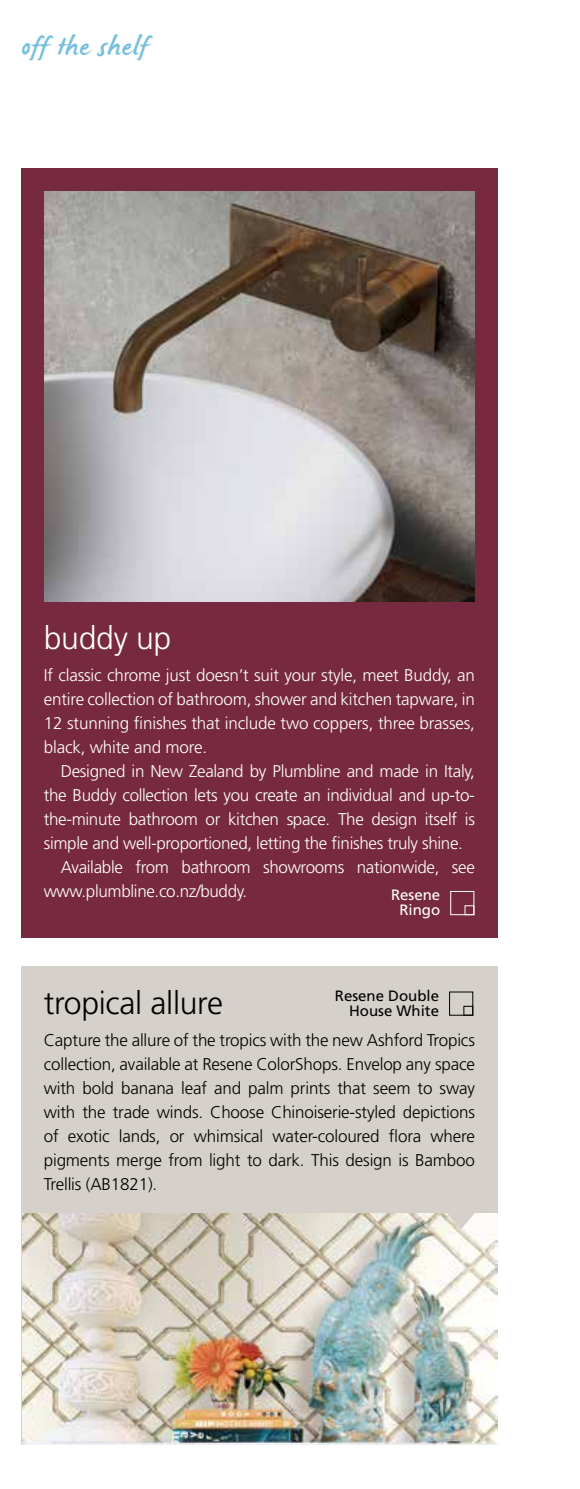
<style>
.page{position:relative;width:580px;height:1489px;background:#fff}
.page>*{position:absolute;margin:0;border:0;box-sizing:border-box;transform-origin:0 0}
.t1{font:300 32px "Frutiger";letter-spacing:-.01em;color:#000}
.t2{font:300 32px "Frutiger";letter-spacing:-.01em;color:#fff}
.t3{font:26px "James Paul";letter-spacing:.035em;color:#76c0dd}
.t4{font:300 17px/24px "Frutiger";letter-spacing:-.02em;color:#fff;text-align:justify}
.t5{font:300 17px/24px "Frutiger";letter-spacing:-.01em;color:#000;text-align:justify}
.t6{font:15px "Frutiger";color:#000}
.t7{font:15px/15px "Frutiger";color:#fff;text-align:center}
</style>
<div class="page">
<div style="left:21px;top:169px;width:477px;height:768px;background:#772940"></div>
<div style="left:21px;top:966px;width:477px;height:478px;background:#d5d1ca"></div>
<div style="left:450px;top:891px;width:24px;height:24px;border:1px solid #fff"></div>
<div style="left:465px;top:905px;width:9px;height:10px;border:1px solid #fff"></div>
<div style="left:449px;top:991px;width:24px;height:24px;border:1px solid #000"></div>
<div style="left:464px;top:1006px;width:9px;height:9px;border:1px solid #000"></div>
<img style="left:44px;top:191px;width:430px;height:410px">
<img style="left:22px;top:1213px;width:476px;height:231px">
<svg style="left:447px;top:1213px;width:28px;height:16px"></svg>
<h2 class="t3" style="left:21px;top:33px;width:127px">off the shelf</h2>
<h1 class="t2" style="left:44px;top:619px;width:129px">buddy up</h1>
<p class="t4" style="left:44px;top:663px;width:433px">If classic chrome just doesn’t suit your style, meet Buddy, an entire collection of bathroom, shower and kitchen tapware, in 12 stunning finishes that include two coppers, three brasses, black, white and more.</p>
<p class="t4" style="left:61px;top:759px;width:416px">Designed in New Zealand by Plumbline and made in Italy,</p>
<p class="t4" style="left:44px;top:783px;width:433px">the Buddy collection lets you create an individual and up-to-</p>
<p class="t4" style="left:44px;top:807px;width:433px">the-minute bathroom or kitchen space. The design itself is</p>
<p class="t4" style="left:44px;top:831px;width:421px">simple and well-proportioned, letting the finishes truly shine.</p>
<p class="t4" style="left:61px;top:855px;width:416px">Available from bathroom showrooms nationwide, see</p>
<p class="t4" style="left:44px;top:879px;width:205px">www.plumbline.co.nz/buddy.</p>
<p class="t7" style="left:391px;top:887px;width:51px">Resene<br>Ringo</p>
<p class="t6" style="left:335px;top:986px;width:106px">Resene Double</p>
<h1 class="t1" style="left:44px;top:984px;width:181px">tropical allure</h1>
<p class="t6" style="left:349px;top:1001px;width:92px">House White</p>
<p class="t5" style="left:44px;top:1028px;width:433px">Capture the allure of the tropics with the new Ashford Tropics collection, available at Resene ColorShops. Envelop any space with bold banana leaf and palm prints that seem to sway with the trade winds. Choose Chinoiserie-styled depictions of exotic lands, or whimsical water-coloured flora where pigments merge from light to dark. This design is Bamboo Trellis (AB1821).</p>
</div>
